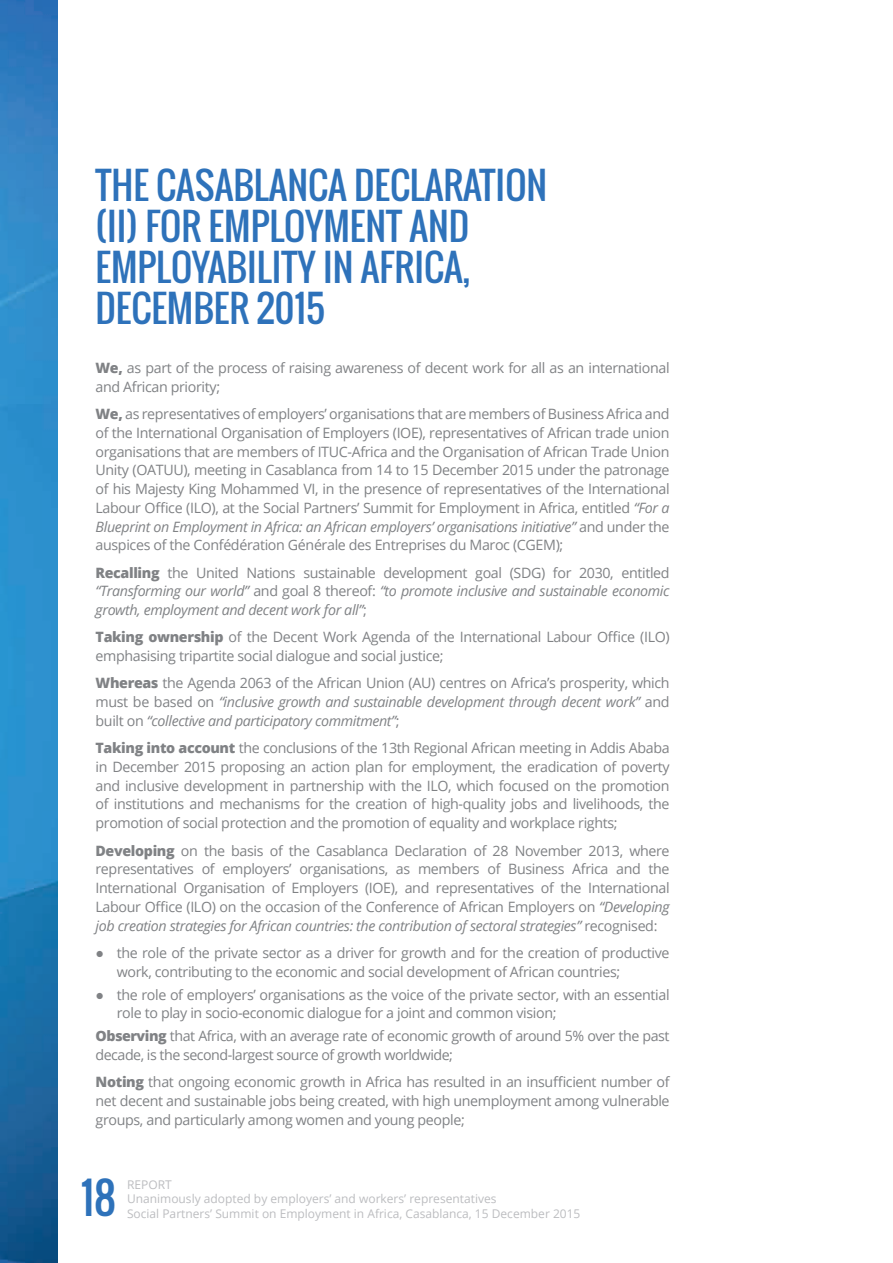
<style>
.page{position:relative;width:893px;height:1263px;background:#fff}
.page>*{position:absolute;margin:0;border:0;box-sizing:border-box;transform-origin:0 0}
.t1{font:42.75px "Oswald";color:#2e72ba}
.t2{font:36.9px/41.1px "Oswald";color:#2e72ba}
.t3{font:14.25px/18.8px "Open Sans";letter-spacing:-.025em;color:#808285}
.t4{font:italic 14.25px/18.8px "Open Sans";letter-spacing:-.025em;color:#808285;text-align:justify}
.t5{font:12px/14.4px "Open Sans";color:#bcbdc0}
.s1{font-weight:800}
.s2{font-style:italic}
.s3{font-weight:800;font-style:normal}
.s4{font-style:normal}
.s5{font-family:"Calibri";font-weight:300}
</style>
<div class="page">
<img style="left:0;top:0;width:58px;height:1263px">
<h2 class="t2" style="left:96px;top:164px;width:453px">THE CASABLANCA DECLARATION (II) FOR EMPLOYMENT AND<br>EMPLOYABILITY IN AFRICA,<br>DECEMBER 2015</h2>
<p class="t3" style="left:96px;top:358px;width:576px"><span class="s1">We,</span> as part of the process of raising awareness of decent work for all as an international and African priority;</p>
<p class="t3" style="left:96px;top:404px;width:576px;text-align:justify"><span class="s1">We,</span> as representatives of employers’ organisations that are members of Business Africa and of the International Organisation of Employers (IOE), representatives of African trade union organisations that are members of ITUC-Africa and the Organisation of African Trade Union Unity (OATUU), meeting in Casablanca from 14 to 15 December 2015 under the patronage of his Majesty King Mohammed VI, in the presence of representatives of the International Labour Office (ILO), at the Social Partners’ Summit for Employment in Africa, entitled <span class="s2">“For a Blueprint on Employment in Africa: an African employers’ organisations initiative”</span> and under the auspices of the Confédération Générale des Entreprises du Maroc (CGEM);</p>
<p class="t4" style="left:96px;top:563px;width:576px"><span class="s3">Recalling</span> <span class="s4">the United Nations sustainable development goal (SDG) for 2030, entitled </span>“Transforming our world” <span class="s4">and goal 8 thereof:</span> “to promote inclusive and sustainable economic growth, employment and decent work for all”<span class="s4">;</span></p>
<p class="t3" style="left:96px;top:627px;width:576px"><span class="s1">Taking ownership</span> of the Decent Work Agenda of the International Labour Office (ILO) emphasising tripartite social dialogue and social justice;</p>
<p class="t4" style="left:96px;top:673px;width:576px"><span class="s3">Whereas</span> <span class="s4">the Agenda 2063 of the African Union (AU) centres on Africa’s prosperity, which must be based on</span> “inclusive growth and sustainable development through decent work” <span class="s4">and built on</span> “collective and participatory commitment”<span class="s4">;</span></p>
<p class="t3" style="left:96px;top:738px;width:576px;text-align:justify"><span class="s1">Taking into account</span> the conclusions of the 13th Regional African meeting in Addis Ababa in December 2015 proposing an action plan for employment, the eradication of poverty and inclusive development in partnership with the ILO, which focused on the promotion of institutions and mechanisms for the creation of high-quality jobs and livelihoods, the promotion of social protection and the promotion of equality and workplace rights;</p>
<p class="t3" style="left:96px;top:840px;width:576px;text-align:justify"><span class="s1">Developing</span> on the basis of the Casablanca Declaration of 28 November 2013, where representatives of employers’ organisations, as members of Business Africa and the International Organisation of Employers (IOE), and representatives of the International Labour Office (ILO) on the occasion of the Conference of African Employers on <span class="s2">“Developing job creation strategies for African countries: the contribution of sectoral strategies”</span> recognised:</p>
<p class="t3" style="left:117px;top:943px;width:554px;text-indent:-21px"><span class="s5">●</span> the role of the private sector as a driver for growth and for the creation of productive work, contributing to the economic and social development of African countries;</p>
<p class="t3" style="left:117px;top:985px;width:554px;text-indent:-21px"><span class="s5">●</span> the role of employers’ organisations as the voice of the private sector, with an essential role to play in socio-economic dialogue for a joint and common vision;</p>
<p class="t3" style="left:96px;top:1026px;width:576px"><span class="s1">Observing</span> that Africa, with an average rate of economic growth of around 5% over the past decade, is the second-largest source of growth worldwide;</p>
<p class="t3" style="left:96px;top:1072px;width:576px;text-align:justify"><span class="s1">Noting</span> that ongoing economic growth in Africa has resulted in an insufficient number of net decent and sustainable jobs being created, with high unemployment among vulnerable groups, and particularly among women and young people;</p>
<h1 class="t1" style="left:81px;top:1165px;width:36px">18</h1>
<p class="t5" style="left:127px;top:1177px;width:455px">REPORT<br>Unanimously adopted by employers’ and workers’ representatives<br>Social Partners’ Summit on Employment in Africa, Casablanca, 15 December 2015</p>
</div>
